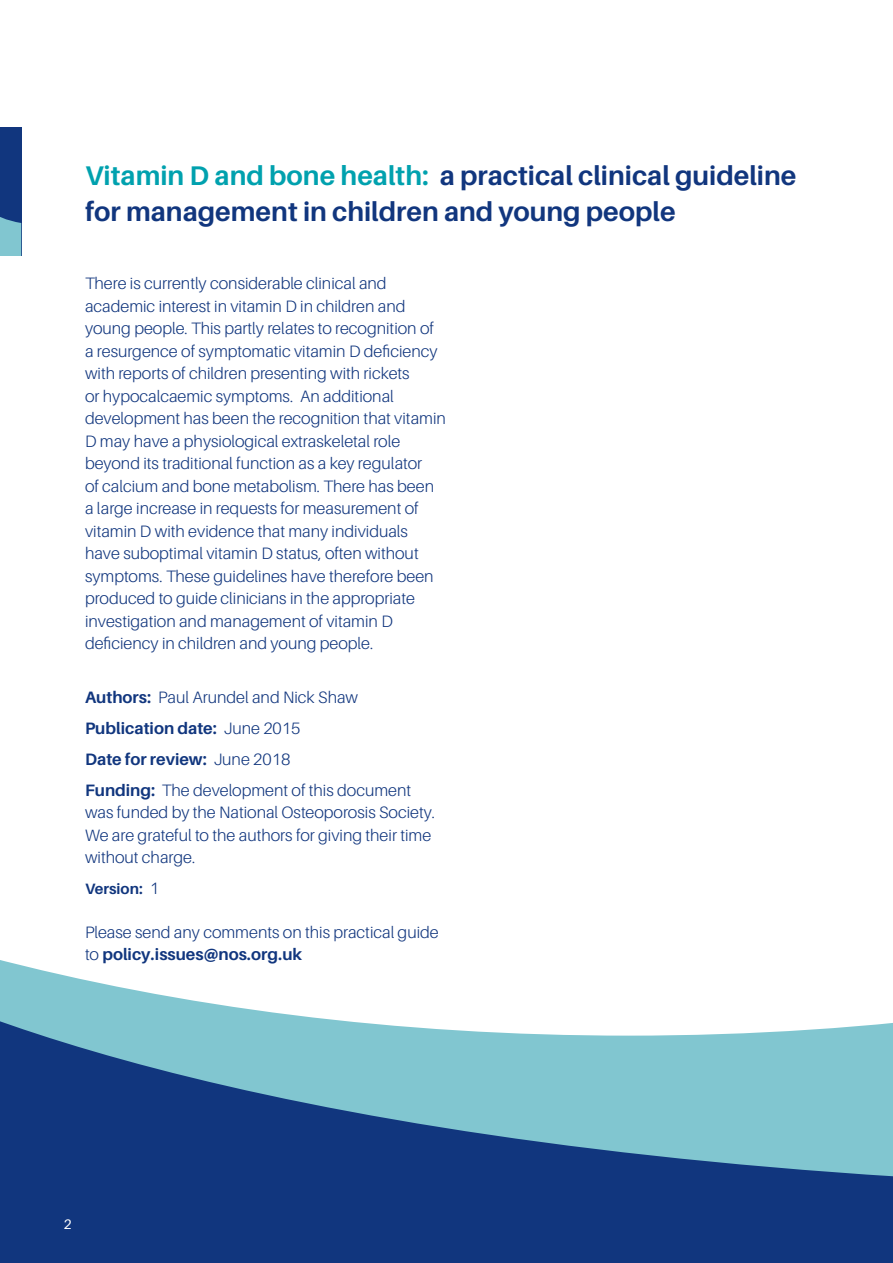
<style>
.page{position:relative;width:893px;height:1263px;background:#fff}
.page>*{position:absolute;margin:0;border:0;box-sizing:border-box;transform-origin:0 0}
.HEADERs{font:700 27px/36px "Aileron";color:#11367e}
.Body{font:300 16.5px/22.5px "Aileron";color:#11367e}
.Body-2{font:700 16.5px "Aileron";color:#11367e}
.Body-3{font:700 15px "Aileron";color:#11367e}
.t1{font:13.8px "Aileron";color:#fff}
.s1{color:#00a1ae}
.s2{font-weight:700}
.s3{font-weight:300}
.s4{font-weight:300;font-size:16.5px}
</style>
<div class="page">
<svg style="left:0;top:960px;width:308px;height:57px"></svg>
<svg style="left:0;top:1017px;width:893px;height:246px;background:#4373a1"></svg>
<div style="left:0;top:128px;width:21px;height:128px;background:#11367e"></div>
<svg style="left:0;top:217px;width:21px;height:39px"></svg>
<p class="HEADERs" style="left:85px;top:157px;width:713px"><span class="s1">Vitamin D and bone health:</span> a practical clinical guideline for management in children and young people</p>
<p class="Body" style="left:85px;top:272px;width:362px">There is currently considerable clinical and academic interest in vitamin D in children and young people. This partly relates to recognition of a resurgence of symptomatic vitamin D deficiency with reports of children presenting with rickets<br>or hypocalcaemic symptoms. An additional development has been the recognition that vitamin D may have a physiological extraskeletal role beyond its traditional function as a key regulator<br>of calcium and bone metabolism. There has been a large increase in requests for measurement of vitamin D with evidence that many individuals have suboptimal vitamin D status, often without symptoms. These guidelines have therefore been produced to guide clinicians in the appropriate investigation and management of vitamin D deficiency in children and young people.</p>
<p class="Body" style="left:85px;top:686px;width:275px"><span class="s2">Authors:</span> Paul Arundel and Nick Shaw</p>
<p class="Body-2" style="left:85px;top:719px;width:217px">Publication date: <span class="s3">June 2015</span></p>
<p class="Body-2" style="left:85px;top:750px;width:207px">Date for review: <span class="s3">June 2018</span></p>
<p class="Body" style="left:85px;top:779px;width:352px"><span class="s2">Funding:</span> The development of this document was funded by the National Osteoporosis Society.<br>We are grateful to the authors for giving their time without charge.</p>
<p class="Body-3" style="left:85px;top:881px;width:75px">Version: <span class="s4">1</span></p>
<p class="Body" style="left:85px;top:921px;width:355px">Please send any comments on this practical guide to <span class="s2">policy.issues@nos.org.uk</span></p>
<p class="t1" style="left:64px;top:1216px;width:9px">2</p>
</div>
